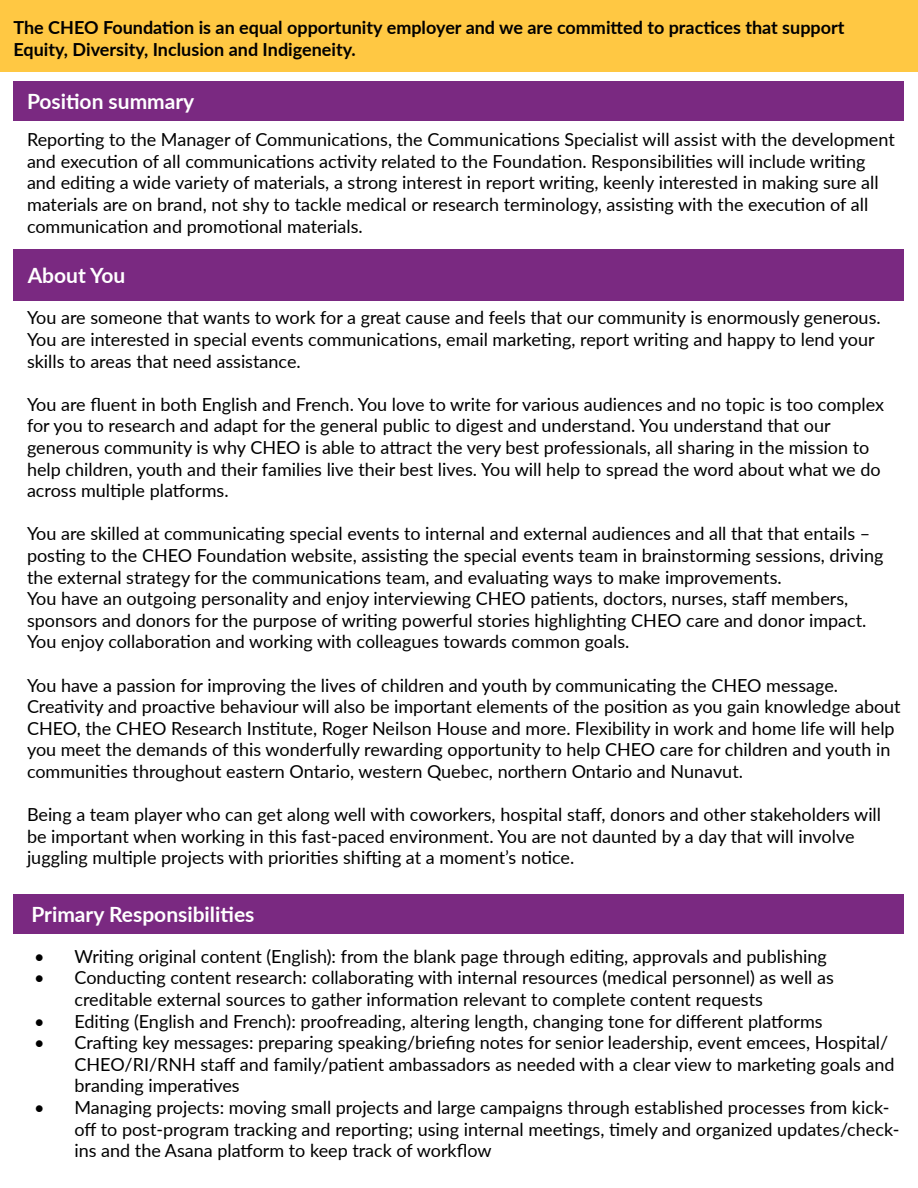
<style>
.page{position:relative;width:918px;height:1188px;background:#fff}
.page>*{position:absolute;margin:0;border:0;box-sizing:border-box;transform-origin:0 0}
.t1{font:700 21px "Lato";color:#fff}
.t2{font:18px/21.6px "Lato";color:#000}
.t3{font:700 18px/21.6px "Lato";color:#000}
</style>
<div class="page">
<div style="left:0;top:0;width:918px;height:71px;background:#ffc843"></div>
<div style="left:14px;top:81px;width:890px;height:40px;background:#7a2981"></div>
<div style="left:14px;top:249px;width:890px;height:52px;background:#7a2981"></div>
<div style="left:14px;top:894px;width:890px;height:39px;background:#7a2981"></div>
<p class="t3" style="left:14px;top:16px;width:833px">The CHEO Foundation is an equal opportunity employer and we are committed to practices that support<br>Equity, Diversity, Inclusion and Indigeneity.</p>
<p class="t1" style="left:27px;top:86px;width:169px">Position summary</p>
<p class="t2" style="left:27px;top:128px;width:869px">Reporting to the Manager of Communications, the Communications Specialist will assist with the development and execution of all communications activity related to the Foundation. Responsibilities will include writing and editing a wide variety of materials, a strong interest in report writing, keenly interested in making sure all materials are on brand, not shy to tackle medical or research terminology, assisting with the execution of all communication and promotional materials.</p>
<p class="t1" style="left:28px;top:260px;width:99px">About You</p>
<p class="t2" style="left:27px;top:306px;width:855px">You are someone that wants to work for a great cause and feels that our community is enormously generous.<br>You are interested in special events communications, email marketing, report writing and happy to lend your skills to areas that need assistance.</p>
<p class="t2" style="left:27px;top:393px;width:859px">You are fluent in both English and French. You love to write for various audiences and no topic is too complex for you to research and adapt for the general public to digest and understand. You understand that our generous community is why CHEO is able to attract the very best professionals, all sharing in the mission to help children, youth and their families live their best lives. You will help to spread the word about what we do across multiple platforms.</p>
<p class="t2" style="left:27px;top:522px;width:858px">You are skilled at communicating special events to internal and external audiences and all that that entails – posting to the CHEO Foundation website, assisting the special events team in brainstorming sessions, driving the external strategy for the communications team, and evaluating ways to make improvements.<br>You have an outgoing personality and enjoy interviewing CHEO patients, doctors, nurses, staff members, sponsors and donors for the purpose of writing powerful stories highlighting CHEO care and donor impact.<br>You enjoy collaboration and working with colleagues towards common goals.</p>
<p class="t2" style="left:27px;top:674px;width:875px">You have a passion for improving the lives of children and youth by communicating the CHEO message.<br>Creativity and proactive behaviour will also be important elements of the position as you gain knowledge about CHEO, the CHEO Research Institute, Roger Neilson House and more. Flexibility in work and home life will help you meet the demands of this wonderfully rewarding opportunity to help CHEO care for children and youth in communities throughout eastern Ontario, western Quebec, northern Ontario and Nunavut.</p>
<p class="t2" style="left:27px;top:803px;width:856px">Being a team player who can get along well with coworkers, hospital staff, donors and other stakeholders will be important when working in this fast-paced environment. You are not daunted by a day that will involve juggling multiple projects with priorities shifting at a moment’s notice.</p>
<p class="t1" style="left:31px;top:899px;width:225px">Primary Responsibilities</p>
<p class="t2" style="left:34px;top:945px;width:794px">• Writing original content (English): from the blank page through editing, approvals and publishing</p>
<p class="t2" style="left:75px;top:966px;width:761px;text-indent:-40px">• Conducting content research: collaborating with internal resources (medical personnel) as well as creditable external sources to gather information relevant to complete content requests</p>
<p class="t2" style="left:34px;top:1009px;width:790px">• Editing (English and French): proofreading, altering length, changing tone for different platforms</p>
<p class="t2" style="left:75px;top:1031px;width:822px;text-indent:-40px">• Crafting key messages: preparing speaking/briefing notes for senior leadership, event emcees, Hospital/<br>CHEO/RI/RNH staff and family/patient ambassadors as needed with a clear view to marketing goals and branding imperatives</p>
<p class="t2" style="left:75px;top:1096px;width:826px;text-indent:-40px">• Managing projects: moving small projects and large campaigns through established processes from kick&shy;off to post-program tracking and reporting; using internal meetings, timely and organized updates/check&shy;ins and the Asana platform to keep track of workflow</p>
</div>
